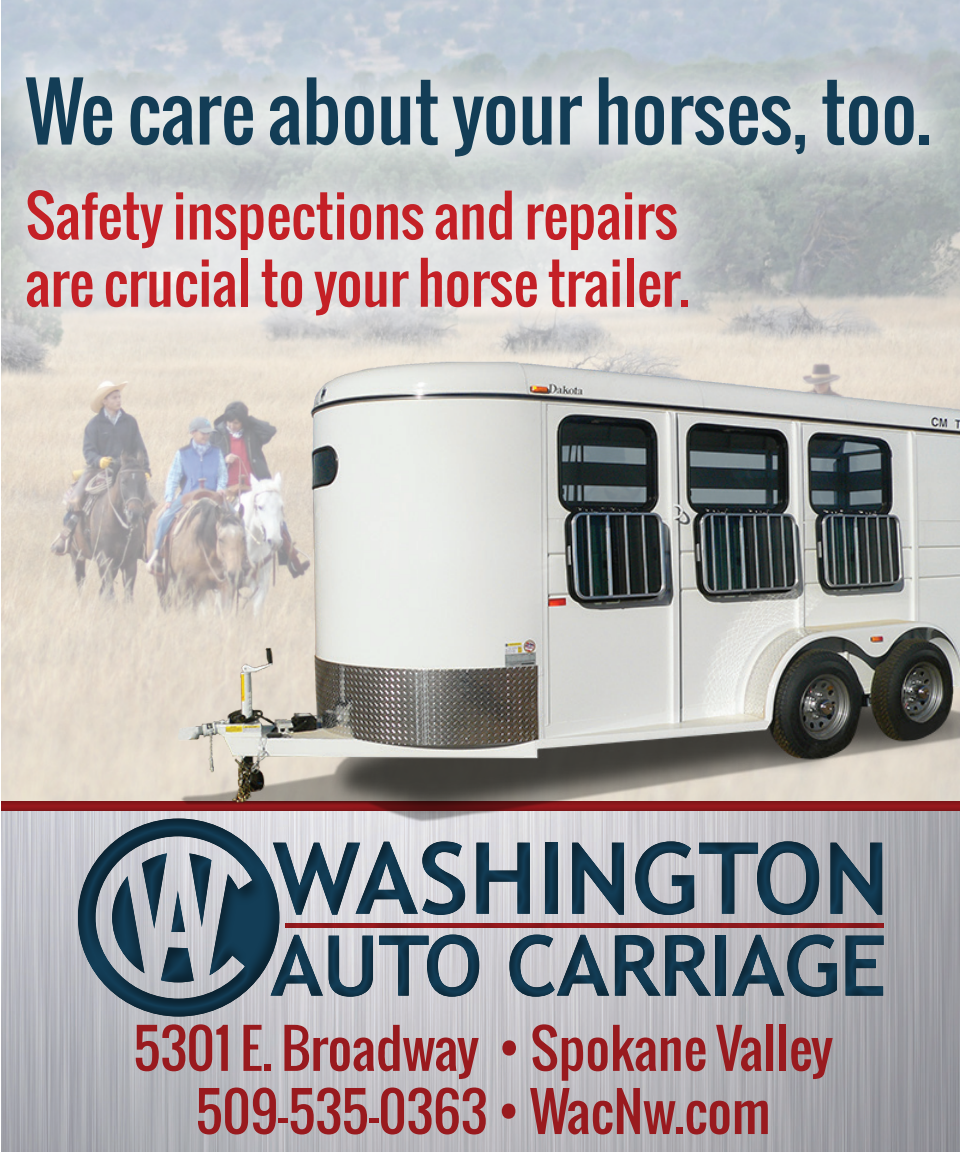
<style>
.page{position:relative;width:960px;height:1152px;background:#fff}
.page>*{position:absolute;margin:0;border:0;box-sizing:border-box;transform-origin:0 0}
.t1{font:76.8px "Oswald";color:#133d56}
.t2{font:56px/67.2px "Oswald";color:#c42026}
.t3{font:52.8px/63.2px "Oswald";color:#991a1e;text-align:center}
</style>
<div class="page">
<img style="left:2px;top:1px;width:958px;height:799px">
<img style="left:2px;top:813px;width:958px;height:339px">
<div style="left:2px;top:800px;width:958px;height:13px;background:#231f20;opacity:.5"></div>
<div style="left:78px;top:810px;width:806px;height:222px;background:#231f20;opacity:.5"></div>
<div style="left:2px;top:27px;width:958px;height:178px;background:#fff;opacity:.75"></div>
<img style="left:179px;top:330px;width:781px;height:528px">
<div style="left:2px;top:133px;width:743px;height:239px;background:#fff;opacity:.75"></div>
<p class="t1" style="left:25px;top:54px;width:908px">We care about your horses, too.</p>
<p class="t2" style="left:25px;top:181px;width:666px">Safety inspections and repairs are crucial to your horse trailer.</p>
<p class="t3" style="left:133px;top:1016px;width:701px">5301 E. Broadway • Spokane Valley<br>509-535-0363 • WacNw.com</p>
</div>
